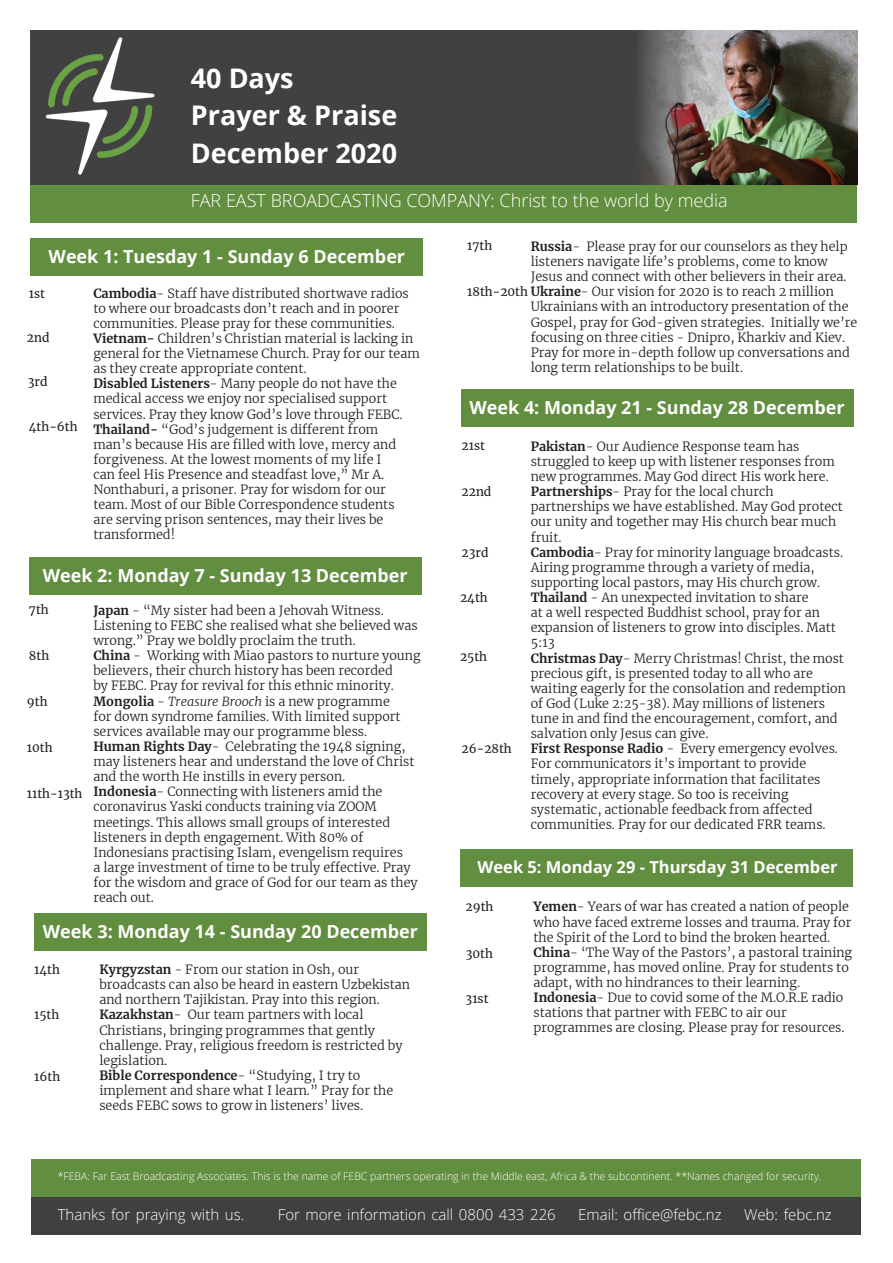
<style>
.page{position:relative;width:893px;height:1263px;background:#fff}
.page>*{position:absolute;margin:0;border:0;box-sizing:border-box;transform-origin:0 0}
.t1{font:700 27px/37.8px "Open Sans";color:#fff}
.t2{font:700 18px "Open Sans";color:#fff}
.t3{font:300 18px "Open Sans";color:#fff}
.t4{font:700 16.5px "Open Sans";color:#fff}
.t5{font:300 15px "Open Sans";color:#fff}
.t6{font:300 12.6px/15.1px "Merriweather";color:#231f20}
.t7{font:12px "Merriweather";color:#231f20}
.t8{font:300 10.5px "Open Sans";color:#fff}
.s1{font-weight:700}
.s2{font-weight:400;font-size:12px}
.s3{font-style:italic}
</style>
<div class="page">
<div style="left:31px;top:30px;width:808px;height:155px;background:#414141"></div>
<div style="left:31px;top:185px;width:826px;height:38px;background:#628e3f"></div>
<div style="left:31px;top:238px;width:392px;height:38px;background:#628e3f"></div>
<div style="left:31px;top:1196px;width:829px;height:38px;background:#404040"></div>
<div style="left:31px;top:1158px;width:829px;height:38px;background:#628e3f"></div>
<div style="left:461px;top:388px;width:392px;height:38px;background:#628e3f"></div>
<div style="left:460px;top:849px;width:393px;height:38px;background:#628e3f"></div>
<div style="left:29px;top:557px;width:392px;height:38px;background:#628e3f"></div>
<div style="left:34px;top:913px;width:393px;height:38px;background:#628e3f"></div>
<img style="left:640px;top:30px;width:217px;height:155px">
<img style="left:46px;top:38px;width:109px;height:137px">
<h1 class="t1" style="left:191px;top:58px;width:208px">40 Days<br>Prayer &amp; Praise<br>December 2020</h1>
<h2 class="t3" style="left:191px;top:188px;width:538px">FAR EAST BROADCASTING COMPANY: Christ to the world by media</h2>
<h2 class="t2" style="left:49px;top:244px;width:358px">Week 1: Tuesday 1 - Sunday 6 December</h2>
<p class="t6" style="left:531px;top:238px;width:318px"><span class="s1">Russia</span>- Please pray for our counselors as they help</p>
<p class="t6" style="left:531px;top:254px;width:298px">listeners navigate life’s problems, come to know</p>
<p class="t6" style="left:531px;top:269px;width:317px">Jesus and connect with other believers in their area.</p>
<p class="t6" style="left:467px;top:284px;width:368px"><span class="s2">18th-20th</span> <span class="s1">Ukraine</span>- Our vision for 2020 is to reach 2 million</p>
<p class="t6" style="left:531px;top:299px;width:319px">Ukrainians with an introductory presentation of the</p>
<p class="t6" style="left:531px;top:314px;width:328px">Gospel, pray for God-given strategies. Initially we’re</p>
<p class="t6" style="left:531px;top:329px;width:316px">focusing on three cities - Dnipro, Kharkiv and Kiev.</p>
<p class="t6" style="left:531px;top:344px;width:321px">Pray for more in-depth follow up conversations and</p>
<p class="t6" style="left:531px;top:359px;width:214px">long term relationships to be built.</p>
<p class="t7" style="left:467px;top:238px;width:27px">17th</p>
<p class="t6" style="left:93px;top:285px;width:328px"><span class="s1">Cambodia</span>- Staff have distributed shortwave radios to where our broadcasts don’t reach and in poorer communities. Please pray for these communities.<br><span class="s1">Vietnam-</span> Children’s Christian material is lacking in general for the Vietnamese Church. Pray for our team as they create appropriate content.<br><span class="s1">Disabled Listeners</span>- Many people do not have the medical access we enjoy nor specialised support services. Pray they know God’s love through FEBC.<br><span class="s1">Thailand-</span> “God’s judgement is different from man’s because His are filled with love, mercy and forgiveness. At the lowest moments of my life I<br>can feel His Presence and steadfast love,” Mr A.<br>Nonthaburi, a prisoner. Pray for wisdom for our team. Most of our Bible Correspondence students<br>are serving prison sentences, may their lives be transformed!</p>
<p class="t7" style="left:29px;top:285px;width:18px">1st</p>
<p class="t7" style="left:27px;top:329px;width:24px">2nd</p>
<p class="t7" style="left:28px;top:374px;width:21px">3rd</p>
<p class="t7" style="left:29px;top:418px;width:50px">4th-6th</p>
<h2 class="t2" style="left:469px;top:395px;width:377px">Week 4: Monday 21 - Sunday 28 December</h2>
<p class="t6" style="left:531px;top:438px;width:317px"><span class="s1">Pakistan</span>- Our Audience Response team has struggled to keep up with listener responses from new programmes. May God direct His work here.<br><span class="s1">Partnerships</span>- Pray for the local church partnerships we have established. May God protect our unity and together may His church bear much fruit.<br><span class="s1">Cambodia</span>- Pray for minority language broadcasts.<br>Airing programme through a variety of media, supporting local pastors, may His church grow.<br><span class="s1">Thailand</span> - An unexpected invitation to share<br>at a well respected Buddhist school, pray for an expansion of listeners to grow into disciples. Matt 5:13<br><span class="s1">Christmas Day</span>- Merry Christmas! Christ, the most precious gift, is presented today to all who are waiting eagerly for the consolation and redemption of God (Luke 2:25-38). May millions of listeners tune in and find the encouragement, comfort, and salvation only Jesus can give.<br><span class="s1">First Response Radio</span> - Every emergency evolves.<br>For communicators it’s important to provide timely, appropriate information that facilitates recovery at every stage. So too is receiving systematic, actionable feedback from affected communities. Pray for our dedicated FRR teams.</p>
<p class="t7" style="left:462px;top:438px;width:25px">21st</p>
<p class="t7" style="left:462px;top:483px;width:31px">22nd</p>
<p class="t7" style="left:462px;top:544px;width:28px">23rd</p>
<p class="t7" style="left:460px;top:590px;width:29px">24th</p>
<h2 class="t2" style="left:43px;top:562px;width:366px">Week 2: Monday 7 - Sunday 13 December</h2>
<p class="t6" style="left:93px;top:602px;width:329px"><span class="s1">Japan</span> - “My sister had been a Jehovah Witness.<br>Listening to FEBC she realised what she believed was wrong.” Pray we boldly proclaim the truth.<br><span class="s1">China</span> - Working with Miao pastors to nurture young believers, their church history has been recorded<br>by FEBC. Pray for revival for this ethnic minority.<br><span class="s1">Mongolia</span> - <span class="s3">Treasure Brooch</span> is a new programme<br>for down syndrome families. With limited support services available may our programme bless.<br><span class="s1">Human Rights Day</span>- Celebrating the 1948 signing, may listeners hear and understand the love of Christ and the worth He instills in every person.<br><span class="s1">Indonesia</span>- Connecting with listeners amid the coronavirus Yaski conducts training via ZOOM meetings. This allows small groups of interested listeners in depth engagement. With 80% of Indonesians practising Islam, evengelism requires<br>a large investment of time to be truly effective. Pray for the wisdom and grace of God for our team as they reach out.</p>
<h2 class="t2" style="left:43px;top:918px;width:377px">Week 3: Monday 14 - Sunday 20 December</h2>
<p class="t6" style="left:99px;top:961px;width:312px"><span class="s1">Kyrgyzstan</span> - From our station in Osh, our broadcasts can also be heard in eastern Uzbekistan and northern Tajikistan. Pray into this region.<br><span class="s1">Kazakhstan</span>- Our team partners with local Christians, bringing programmes that gently challenge. Pray, religious freedom is restricted by legislation.<br><span class="s1">Bible Correspondence</span>- “Studying, I try to implement and share what I learn.” Pray for the seeds FEBC sows to grow in listeners’ lives.</p>
<p class="t7" style="left:29px;top:602px;width:21px">7th</p>
<p class="t7" style="left:29px;top:647px;width:22px">8th</p>
<p class="t7" style="left:27px;top:693px;width:22px">9th</p>
<p class="t7" style="left:27px;top:739px;width:27px">10th</p>
<p class="t7" style="left:27px;top:785px;width:57px">11th-13th</p>
<p class="t7" style="left:460px;top:649px;width:29px">25th</p>
<p class="t7" style="left:462px;top:740px;width:52px">26-28th</p>
<h3 class="t4" style="left:478px;top:856px;width:362px">Week 5: Monday 29 - Thursday 31 December</h3>
<p class="t7" style="left:466px;top:898px;width:29px">29th</p>
<p class="t7" style="left:466px;top:945px;width:29px">30th</p>
<p class="t6" style="left:533px;top:899px;width:320px"><span class="s1">Yemen</span>- Years of war has created a nation of people who have faced extreme losses and trauma. Pray for the Spirit of the Lord to bind the broken hearted.<br><span class="s1">China</span>- ‘The Way of the Pastors’, a pastoral training programme, has moved online. Pray for students to adapt, with no hindrances to their learning.<br><span class="s1">Indonesia</span>- Due to covid some of the M.O.R.E radio stations that partner with FEBC to air our programmes are closing. Please pray for resources.</p>
<p class="t7" style="left:34px;top:961px;width:27px">14th</p>
<p class="t7" style="left:466px;top:990px;width:24px">31st</p>
<p class="t7" style="left:34px;top:1006px;width:27px">15th</p>
<p class="t7" style="left:34px;top:1068px;width:28px">16th</p>
<p class="t8" style="left:58px;top:1169px;width:765px">*FEBA: Far East Broadcasting Associates. This is the name of FEBC partners operating in the Middle east, Africa &amp; the subcontinent. **Names changed for security.</p>
<p class="t5" style="left:58px;top:1204px;width:188px">Thanks for praying with us.</p>
<p class="t5" style="left:278px;top:1204px;width:279px">For more information call 0800 433 226</p>
<p class="t5" style="left:578px;top:1204px;width:145px">Email: office@febc.nz</p>
<p class="t5" style="left:744px;top:1204px;width:89px">Web: febc.nz</p>
</div>
